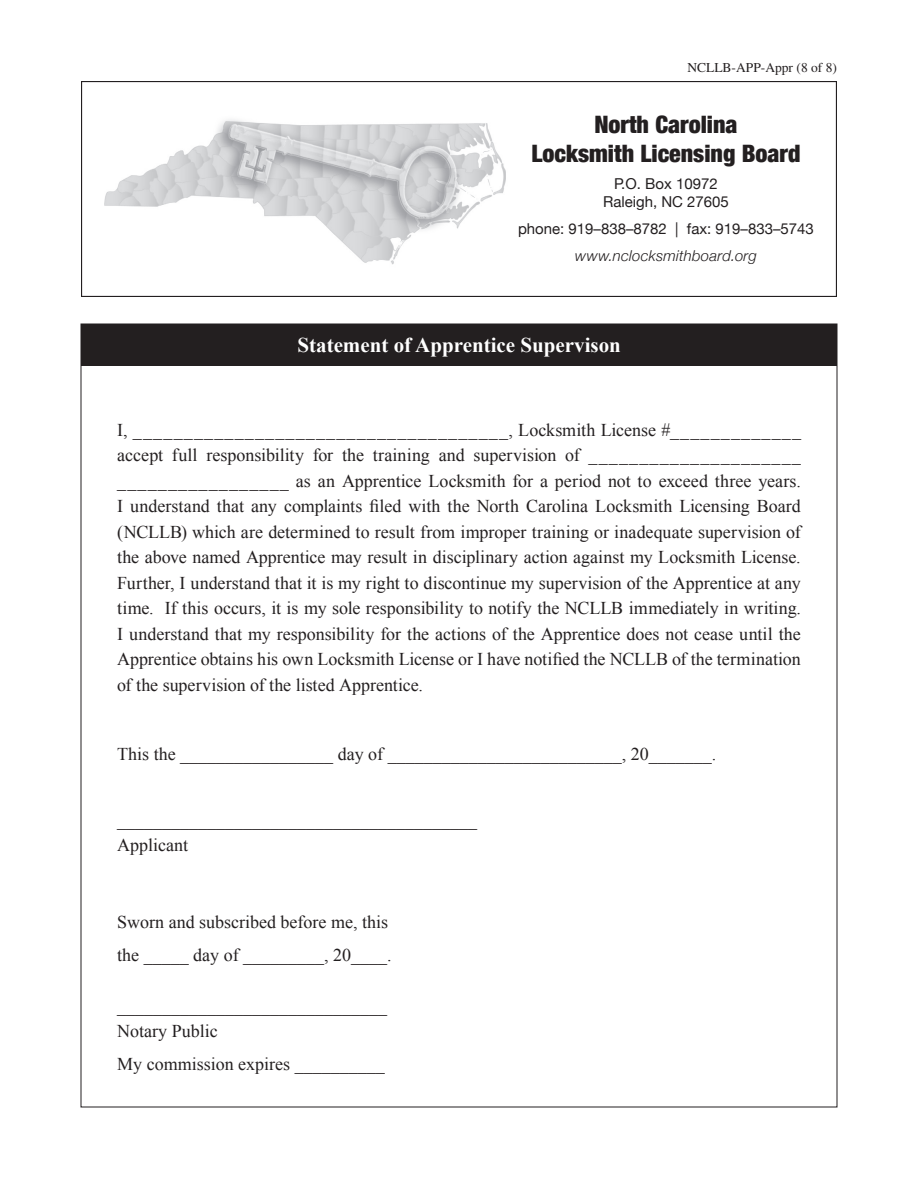
<style>
.page{position:relative;width:918px;height:1188px;background:#fff}
.page>*{position:absolute;margin:0;border:0;box-sizing:border-box;transform-origin:0 0}
.t1{font:900 condensed 24px/28.8px "Helvetica Neue";color:#231f20;text-align:center}
.Form_title{font:700 21px "Times New Roman";color:#fff}
.t2{font:18px/25.5px "Times New Roman";color:#231f20;text-align:justify}
.t3{font:15px/18px "Helvetica Neue";color:#231f20;text-align:center}
.t4{font:italic 300 15px "Helvetica Neue";letter-spacing:.015em;color:#231f20}
.t5{font:13.5px "Times LT Std";color:#231f20}
</style>
<div class="page">
<img style="left:104px;top:119px;width:402px;height:146px">
<div style="left:81px;top:81px;width:756px;height:216px;border:1px solid #231f20"></div>
<div style="left:81px;top:324px;width:756px;height:41px;background:#231f20"></div>
<p class="t5" style="left:687px;top:60px;width:151px">NCLLB-APP-Appr (8 of 8)</p>
<h1 class="t1" style="left:532px;top:109px;width:270px">North Carolina<br>Locksmith Licensing Board</h1>
<p class="t3" style="left:603px;top:176px;width:127px">P.O. Box 10972<br>Raleigh, NC 27605</p>
<p class="t3" style="left:518px;top:221px;width:297px">phone: 919–838–8782 | fax: 919–833–5743</p>
<p class="t4" style="left:575px;top:244px;width:183px">www.nclocksmithboard.org</p>
<p class="Form_title" style="left:298px;top:330px;width:325px">Statement of Apprentice Supervison</p>
<p class="t2" style="left:117px;top:417px;width:685px">I, _____________________________________, Locksmith License #_____________ accept full responsibility for the training and supervision of _____________________ _________________ as an Apprentice Locksmith for a period not to exceed three years.<br>I understand that any complaints filed with the North Carolina Locksmith Licensing Board (NCLLB) which are determined to result from improper training or inadequate supervision of the above named Apprentice may result in disciplinary action against my Locksmith License.<br>Further, I understand that it is my right to discontinue my supervision of the Apprentice at any time. If this occurs, it is my sole responsibility to notify the NCLLB immediately in writing.<br>I understand that my responsibility for the actions of the Apprentice does not cease until the Apprentice obtains his own Locksmith License or I have notified the NCLLB of the termination of the supervision of the listed Apprentice.</p>
<p class="t2" style="left:117px;top:741px;width:600px">This the _________________ day of __________________________, 20_______.</p>
<p class="t2" style="left:117px;top:807px;width:361px">________________________________________</p>
<p class="t2" style="left:117px;top:832px;width:72px">Applicant</p>
<p class="t2" style="left:117px;top:909px;width:272px">Sworn and subscribed before me, this</p>
<p class="t2" style="left:117px;top:942px;width:276px">the _____ day of _________, 20____.</p>
<p class="t2" style="left:117px;top:993px;width:271px">______________________________</p>
<p class="t2" style="left:117px;top:1018px;width:102px">Notary Public</p>
<p class="t2" style="left:117px;top:1051px;width:269px">My commission expires __________</p>
</div>
